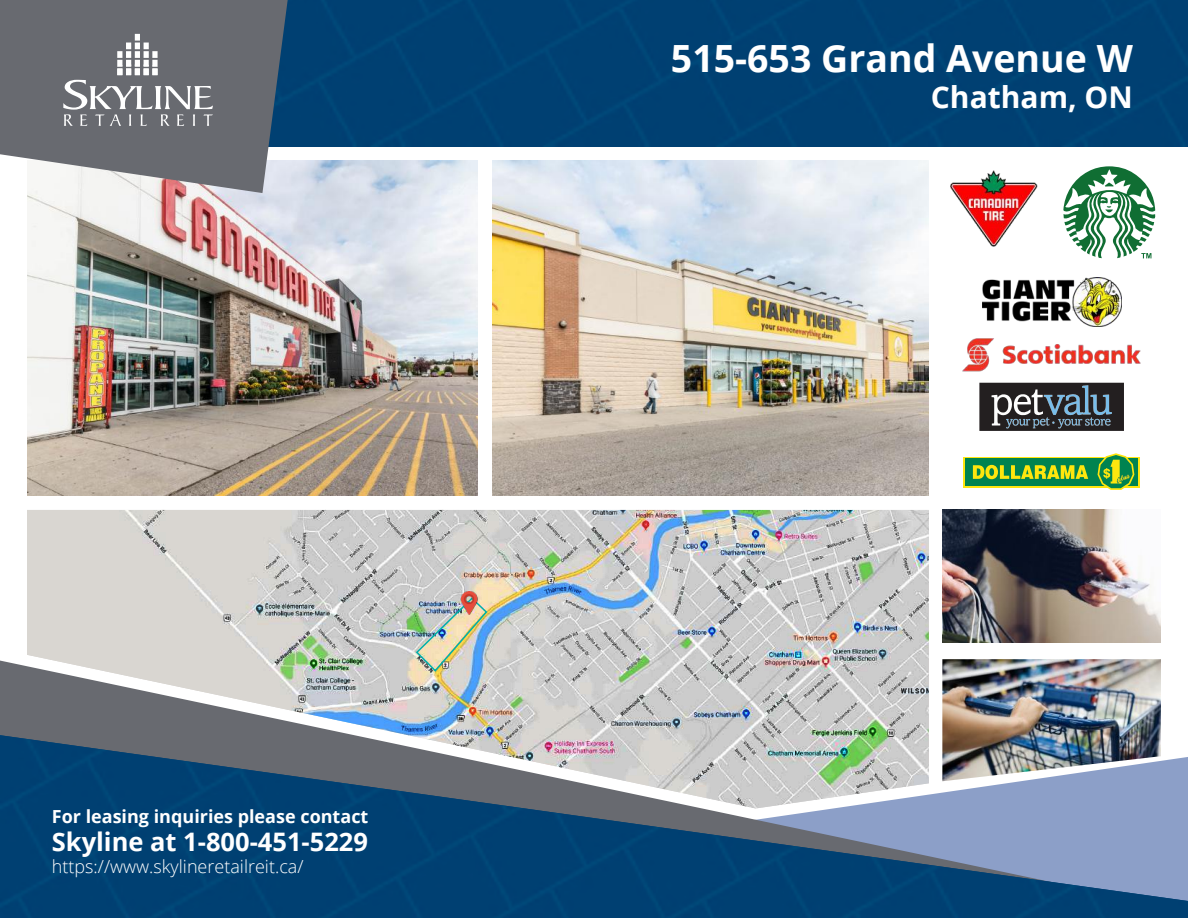
<style>
.page{position:relative;width:1188px;height:918px;background:#fff}
.page>*{position:absolute;margin:0;border:0;box-sizing:border-box;transform-origin:0 0}
.t1{font:700 37.5px "Open Sans";color:#fff}
.t2{font:700 30px "Open Sans";color:#fff}
.t3{font:700 25.5px "Open Sans";color:#fff}
.t4{font:300 18px "Open Sans";color:#fff}
.t5{font:700 18px "Open Sans";color:#fff}
</style>
<div class="page">
<img style="left:27px;top:510px;width:902px;height:148px">
<img style="left:27px;top:160px;width:451px;height:336px">
<img style="left:492px;top:160px;width:437px;height:336px">
<img style="left:950px;top:170px;width:88px;height:77px">
<img style="left:962px;top:338px;width:179px;height:34px">
<svg style="left:979px;top:383px;width:145px;height:48px;background:#41454b"></svg>
<div style="left:964px;top:457px;width:176px;height:30px;background:#fee60e"></div>
<div style="left:965px;top:458px;width:173px;height:28px;background:#008350"></div>
<svg style="left:973px;top:453px;width:161px;height:37px"></svg>
<img style="left:982px;top:277px;width:139px;height:50px">
<svg style="left:1063px;top:166px;width:92px;height:93px"></svg>
<img style="left:942px;top:510px;width:219px;height:133px">
<img style="left:415px;top:596px;width:73px;height:62px">
<img style="left:460px;top:591px;width:18px;height:23px">
<div style="left:289px;top:0;width:899px;height:147px;background:#004072"></div>
<img style="left:0;top:658px;width:1161px;height:75px">
<img style="left:0;top:735px;width:1188px;height:183px">
<svg style="left:0;top:0;width:289px;height:193px;background:#787b82"></svg>
<svg style="left:63px;top:34px;width:150px;height:92px;background:#818287"></svg>
<p class="t5" style="left:52px;top:803px;width:318px">For leasing inquiries please contact</p>
<h3 class="t3" style="left:52px;top:824px;width:318px">Skyline at 1-800-451-5229</h3>
<p class="t4" style="left:52px;top:854px;width:253px">https://www.skylineretailreit.ca/</p>
<h1 class="t1" style="left:671px;top:32px;width:464px">515-653 Grand Avenue W</h1>
<h2 class="t2" style="left:931px;top:76px;width:204px">Chatham, ON</h2>
</div>
